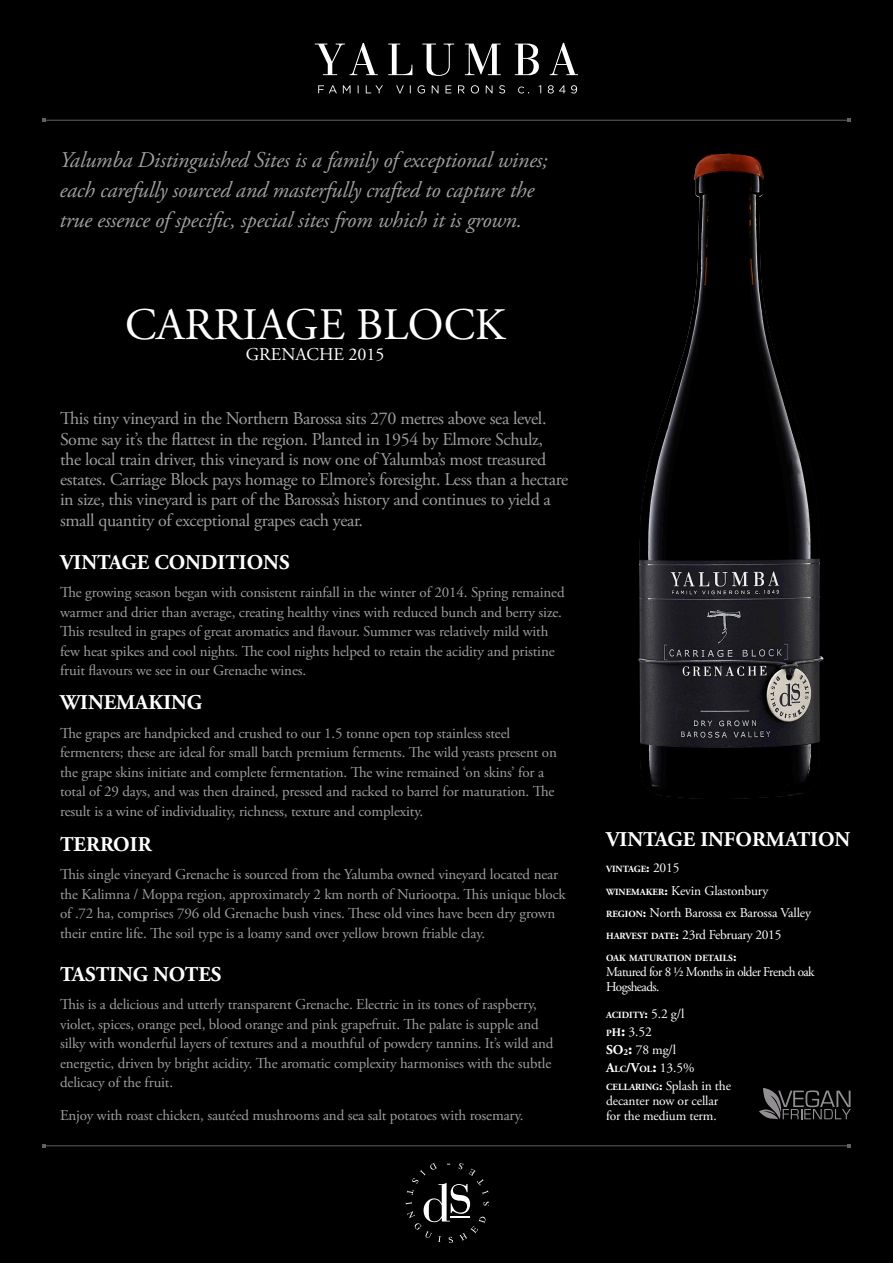
<style>
.page{position:relative;width:893px;height:1263px;background:#000}
.page>*{position:absolute;margin:0;border:0;box-sizing:border-box;transform-origin:0 0}
.t1{font:45px "Adobe Garamond Pro";color:#fff}
.Body1{font:italic 22.5px/30px "Adobe Garamond Pro";letter-spacing:-.01em;color:#9d9fa2}
.Body1-2{font:700 21px "Adobe Garamond Pro";color:#fff}
.Med_Cd{font:700 21px "Adobe Garamond Pro";color:#fff}
.Body1-3{font:18px/20.2px "Adobe Garamond Pro";letter-spacing:-.02em;color:#9d9fa2}
.t2{font:18px "Adobe Garamond Pro";color:#fff}
.Body1-4{font:15px/19.5px "Adobe Garamond Pro";letter-spacing:-.01em;color:#9d9fa2}
.t3{font:13.5px "Adobe Garamond Pro";letter-spacing:-.01em;color:#fff}
.t4{font:13.5px/15px "Adobe Garamond Pro";letter-spacing:-.04em;color:#fff}
.t5{font:700 9.45px "Adobe Garamond Pro";color:#fff}
.s1{font-size:13.5px}
.s2{font-weight:400;font-size:13.5px}
.s3{font-weight:700;font-size:9.45px}
.s4{font-weight:700}
.s5{font-weight:700;font-size:11.55px}
.s6{font-weight:700;font-size:16.5px}
</style>
<div class="page">
<img style="left:638px;top:153px;width:186px;height:646px">
<hr style="left:44px;top:120px;width:805px;height:1px;background:#616164">
<hr style="left:44px;top:1145px;width:805px;height:1px;background:#616164">
<svg style="left:406px;top:1163px;width:83px;height:79px"></svg>
<svg style="left:759px;top:1088px;width:92px;height:32px"></svg>
<svg style="left:318px;top:85px;width:259px;height:9px"></svg>
<svg style="left:315px;top:43px;width:263px;height:33px"></svg>
<p class="Body1" style="left:60px;top:146px;width:490px">Yalumba Distinguished Sites is a family of exceptional wines;</p>
<p class="Body1" style="left:60px;top:176px;width:476px">each carefully sourced and masterfully crafted to capture the true essence of specific, special sites from which it is grown.</p>
<p class="t1" style="left:125px;top:298px;width:382px">CARRIAGE BLOCK</p>
<p class="t2" style="left:246px;top:344px;width:140px">GRENACHE 2015</p>
<p class="Body1-3" style="left:60px;top:409px;width:510px">This tiny vineyard in the Northern Barossa sits 270 metres above sea level.<br>Some say it’s the flattest in the region. Planted in 1954 by Elmore Schulz, the local train driver, this vineyard is now one of Yalumba’s most treasured estates. Carriage Block pays homage to Elmore’s foresight. Less than a hectare in size, this vineyard is part of the Barossa’s history and continues to yield a small quantity of exceptional grapes each year.</p>
<p class="Body1-2" style="left:60px;top:550px;width:231px">VINTAGE CONDITIONS</p>
<p class="Body1-4" style="left:60px;top:583px;width:506px">The growing season began with consistent rainfall in the winter of 2014. Spring remained warmer and drier than average, creating healthy vines with reduced bunch and berry size.<br>This resulted in grapes of great aromatics and flavour. Summer was relatively mild with few heat spikes and cool nights. The cool nights helped to retain the acidity and pristine fruit flavours we see in our Grenache wines.</p>
<p class="Body1-2" style="left:60px;top:691px;width:144px">WINEMAKING</p>
<p class="Body1-4" style="left:60px;top:723px;width:498px">The grapes are handpicked and crushed to our 1.5 tonne open top stainless steel fermenters; these are ideal for small batch premium ferments. The wild yeasts present on the grape skins initiate and complete fermentation. The wine remained ‘on skins’ for a total of 29 days, and was then drained, pressed and racked to barrel for maturation. The result is a wine of individuality, richness, texture and complexity.</p>
<p class="Body1-2" style="left:60px;top:832px;width:93px">TERROIR</p>
<p class="Body1-4" style="left:60px;top:865px;width:507px">This single vineyard Grenache is sourced from the Yalumba owned vineyard located near the Kalimna / Moppa region, approximately 2 km north of Nuriootpa. This unique block of .72 ha, comprises 796 old Grenache bush vines. These old vines have been dry grown their entire life. The soil type is a loamy sand over yellow brown friable clay.</p>
<p class="Body1-2" style="left:60px;top:962px;width:163px">TASTING NOTES</p>
<p class="Body1-4" style="left:60px;top:995px;width:495px">This is a delicious and utterly transparent Grenache. Electric in its tones of raspberry, violet, spices, orange peel, blood orange and pink grapefruit. The palate is supple and silky with wonderful layers of textures and a mouthful of powdery tannins. It’s wild and energetic, driven by bright acidity. The aromatic complexity harmonises with the subtle delicacy of the fruit.</p>
<p class="Body1-4" style="left:60px;top:1106px;width:465px">Enjoy with roast chicken, sautéed mushrooms and sea salt potatoes with rosemary.</p>
<p class="Med_Cd" style="left:606px;top:827px;width:246px">VINTAGE INFORMATION</p>
<p class="t5" style="left:606px;top:864px;width:75px">VINTAGE<span class="s1">:</span> <span class="s2">2015</span></p>
<p class="t3" style="left:606px;top:882px;width:164px"><span class="s3">WINEMAKER</span><span class="s4">:</span> Kevin Glastonbury</p>
<p class="t3" style="left:606px;top:904px;width:206px"><span class="s3">REGION</span><span class="s4">:</span> North Barossa ex Barossa Valley</p>
<p class="t3" style="left:606px;top:927px;width:177px"><span class="s3">HARVEST DATE</span><span class="s4">:</span> 23rd February 2015</p>
<p class="t5" style="left:606px;top:953px;width:132px">OAK MATURATION DETAILS<span class="s1">:</span></p>
<p class="t4" style="left:606px;top:965px;width:210px">Matured for 8 ½ Months in older French oak<br>Hogsheads.</p>
<p class="t5" style="left:606px;top:1009px;width:80px">ACIDITY<span class="s1">:</span> <span class="s2">5.2 g/l</span></p>
<p class="t3" style="left:606px;top:1023px;width:47px"><span class="s3">P</span><span class="s5">H</span><span class="s6">:</span> 3.52</p>
<p class="t3" style="left:606px;top:1041px;width:72px"><span class="s4">SO</span><sub>2</sub><span class="s6">:</span> 78 mg/l</p>
<p class="t3" style="left:606px;top:1059px;width:90px"><span class="s4">A</span><span class="s3">LC</span><span class="s4">/V</span><span class="s3">OL</span><span class="s6">:</span> 13.5%</p>
<p class="t3" style="left:606px;top:1077px;width:127px"><span class="s3">CELLARING</span><span class="s4">:</span> Splash in the</p>
<p class="t3" style="left:606px;top:1092px;width:114px">decanter now or cellar</p>
<p class="t3" style="left:606px;top:1107px;width:112px">for the medium term.</p>
</div>
